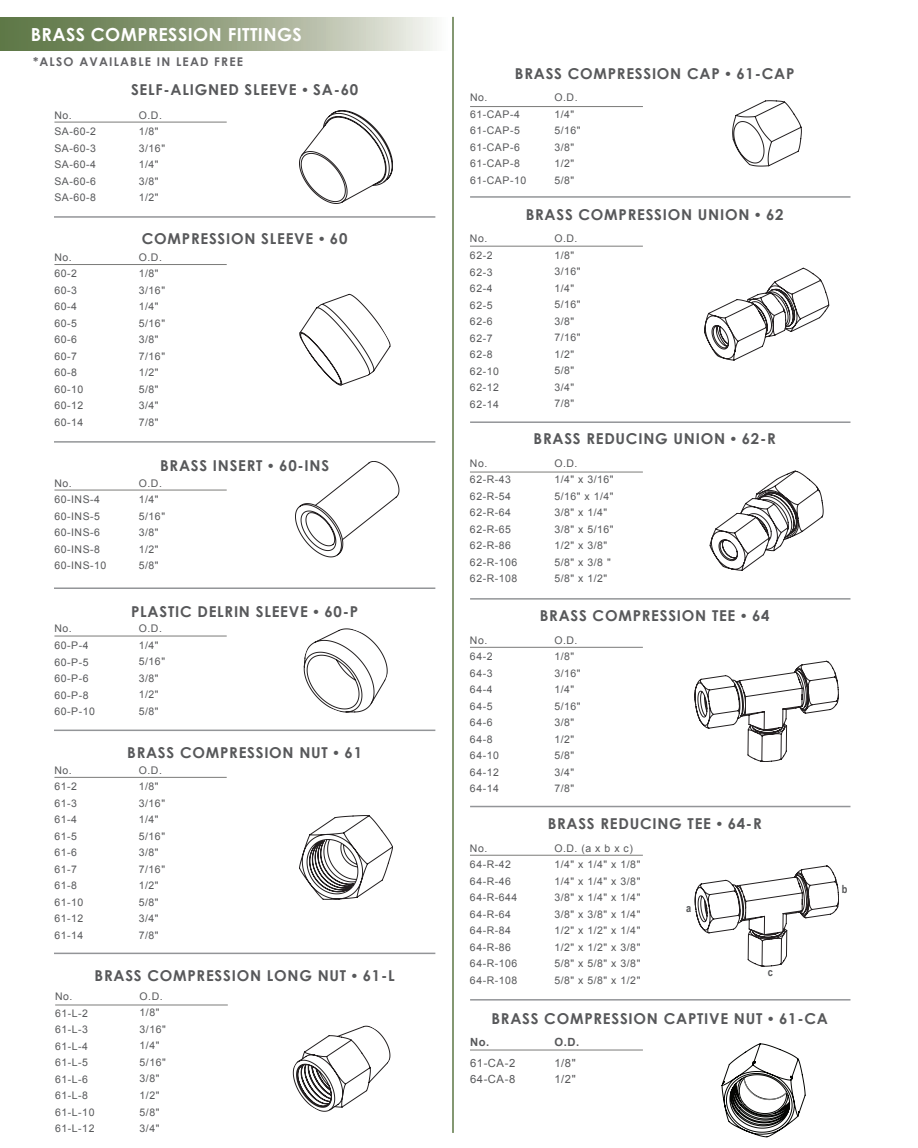
<style>
.page{position:relative;width:918px;height:1148px;background:#fff}
.page>*{position:absolute;margin:0;border:0;box-sizing:border-box;transform-origin:0 0}
.t1{font:700 18px "Century Gothic";letter-spacing:.02em;color:#fff}
.t2{font:700 15px "Century Gothic";letter-spacing:.05em;color:#57585a}
.t3{font:700 12px "Century Gothic";letter-spacing:.1em;color:#636366}
.t4{font:11.25px/16.5px "Arial";letter-spacing:.05em;color:#57585a}
.t5{font:700 11.25px "Arial";color:#57585a}
.t6{font:700 11.25px "Arial Narrow";color:#57585a}
.t7{font:10.5px/16.5px "Arial";letter-spacing:.05em;color:#57585a}
.s1{font-family:"Arial"}
</style>
<div class="page">
<hr style="left:452px;top:17px;width:2px;height:1115px;background:#5c7745">
<svg style="left:0;top:17px;width:435px;height:34px;background:#9ba88a"></svg>
<svg style="left:299px;top:110px;width:94px;height:94px"></svg>
<hr style="left:54px;top:122px;width:173px;height:1px;background:#7b7b79">
<hr style="left:55px;top:1004px;width:173px;height:1px;background:#7b7b79">
<hr style="left:54px;top:490px;width:173px;height:1px;background:#7b7b79">
<hr style="left:54px;top:636px;width:173px;height:1px;background:#7b7b79">
<hr style="left:54px;top:777px;width:173px;height:1px;background:#7b7b79">
<hr style="left:470px;top:106px;width:173px;height:1px;background:#7b7b79">
<hr style="left:54px;top:264px;width:173px;height:1px;background:#7b7b79">
<hr style="left:470px;top:246px;width:173px;height:1px;background:#7b7b79">
<hr style="left:470px;top:472px;width:173px;height:1px;background:#7b7b79">
<hr style="left:470px;top:647px;width:173px;height:1px;background:#7b7b79">
<hr style="left:470px;top:1049px;width:173px;height:1px;background:#7b7b79">
<hr style="left:470px;top:855px;width:173px;height:1px;background:#7b7b79">
<hr style="left:54px;top:216px;width:381px;height:2px;background:#939598">
<hr style="left:470px;top:196px;width:380px;height:2px;background:#939598">
<hr style="left:470px;top:421px;width:380px;height:2px;background:#939598">
<hr style="left:470px;top:598px;width:380px;height:1px;background:#939598">
<hr style="left:470px;top:805px;width:380px;height:2px;background:#939598">
<hr style="left:54px;top:441px;width:381px;height:1px;background:#939598">
<hr style="left:54px;top:587px;width:381px;height:2px;background:#939598">
<hr style="left:54px;top:729px;width:381px;height:2px;background:#939598">
<hr style="left:54px;top:952px;width:381px;height:2px;background:#939598">
<hr style="left:470px;top:999px;width:380px;height:1px;background:#939598">
<svg style="left:299px;top:293px;width:92px;height:93px"></svg>
<svg style="left:295px;top:461px;width:104px;height:96px"></svg>
<svg style="left:303px;top:628px;width:85px;height:84px"></svg>
<svg style="left:299px;top:815px;width:94px;height:84px"></svg>
<svg style="left:732px;top:100px;width:70px;height:67px"></svg>
<svg style="left:293px;top:1025px;width:98px;height:87px"></svg>
<svg style="left:704px;top:268px;width:125px;height:92px"></svg>
<svg style="left:710px;top:471px;width:114px;height:99px"></svg>
<svg style="left:695px;top:661px;width:144px;height:101px"></svg>
<svg style="left:695px;top:865px;width:144px;height:101px"></svg>
<svg style="left:721px;top:1043px;width:85px;height:94px"></svg>
<h1 class="t1" style="left:31px;top:20px;width:273px">BRASS COMPRESSION FITTINGS</h1>
<p class="t3" style="left:33px;top:53px;width:212px">*ALSO AVAILABLE IN LEAD FREE</p>
<p class="t7" style="left:54px;top:107px;width:43px">No.<br>SA-60-2<br>SA-60-3<br>SA-60-4<br>SA-60-6<br>SA-60-8</p>
<p class="t7" style="left:54px;top:249px;width:30px">No.<br>60-2<br>60-3<br>60-4<br>60-5<br>60-6<br>60-7<br>60-8<br>60-10<br>60-12<br>60-14</p>
<p class="t7" style="left:54px;top:475px;width:54px">No.<br>60-INS-4<br>60-INS-5<br>60-INS-6<br>60-INS-8<br>60-INS-10</p>
<p class="t7" style="left:54px;top:620px;width:42px">No.<br>60-P-4<br>60-P-5<br>60-P-6<br>60-P-8<br>60-P-10</p>
<p class="t7" style="left:54px;top:762px;width:30px">No.<br>61-2<br>61-3<br>61-4<br>61-5<br>61-6<br>61-7<br>61-8<br>61-10<br>61-12<br>61-14</p>
<h2 class="t2" style="left:131px;top:78px;width:229px">SELF-ALIGNED SLEEVE <span class="s1">•</span> SA-60</h2>
<p class="t7" style="left:139px;top:107px;width:28px">O.D.<br>1/8"<br>3/16"<br>1/4"<br>3/8"<br>1/2"</p>
<h2 class="t2" style="left:142px;top:227px;width:207px">COMPRESSION SLEEVE <span class="s1">•</span> 60</h2>
<p class="t7" style="left:139px;top:249px;width:28px">O.D.<br>1/8"<br>3/16"<br>1/4"<br>5/16"<br>3/8"<br>7/16"<br>1/2"<br>5/8"<br>3/4"<br>7/8"</p>
<h2 class="t2" style="left:160px;top:454px;width:171px">BRASS INSERT <span class="s1">•</span> 60-INS</h2>
<p class="t7" style="left:139px;top:474px;width:28px">O.D.<br>1/4"<br>5/16"<br>3/8"<br>1/2"<br>5/8"</p>
<h2 class="t2" style="left:131px;top:600px;width:229px">PLASTIC DELRIN SLEEVE <span class="s1">•</span> 60-P</h2>
<p class="t7" style="left:139px;top:620px;width:28px">O.D.<br>1/4"<br>5/16"<br>3/8"<br>1/2"<br>5/8"</p>
<h2 class="t2" style="left:127px;top:741px;width:236px">BRASS COMPRESSION NUT <span class="s1">•</span> 61</h2>
<p class="t7" style="left:139px;top:762px;width:28px">O.D.<br>1/8"<br>3/16"<br>1/4"<br>5/16"<br>3/8"<br>7/16"<br>1/2"<br>5/8"<br>3/4"<br>7/8"</p>
<h2 class="t2" style="left:95px;top:964px;width:302px">BRASS COMPRESSION LONG NUT <span class="s1">•</span> 61-L</h2>
<p class="t7" style="left:55px;top:988px;width:41px">No.<br>61-L-2<br>61-L-3<br>61-L-4<br>61-L-5<br>61-L-6<br>61-L-8<br>61-L-10<br>61-L-12</p>
<p class="t7" style="left:140px;top:988px;width:28px">O.D.<br>1/8"<br>3/16"<br>1/4"<br>5/16"<br>3/8"<br>1/2"<br>5/8"<br>3/4"</p>
<h2 class="t2" style="left:515px;top:63px;width:281px">BRASS COMPRESSION CAP <span class="s1">•</span> 61-CAP</h2>
<p class="t7" style="left:470px;top:90px;width:58px">No.<br>61-CAP-4<br>61-CAP-5<br>61-CAP-6<br>61-CAP-8<br>61-CAP-10</p>
<p class="t7" style="left:554px;top:90px;width:28px">O.D.<br>1/4"<br>5/16"<br>3/8"<br>1/2"<br>5/8"</p>
<p class="t7" style="left:470px;top:231px;width:30px">No.<br>62-2<br>62-3<br>62-4<br>62-5<br>62-6<br>62-7<br>62-8<br>62-10<br>62-12<br>62-14</p>
<h2 class="t2" style="left:526px;top:203px;width:259px">BRASS COMPRESSION UNION <span class="s1">•</span> 62</h2>
<p class="t7" style="left:554px;top:231px;width:28px">O.D.<br>1/8"<br>3/16"<br>1/4"<br>5/16"<br>3/8"<br>7/16"<br>1/2"<br>5/8"<br>3/4"<br>7/8"</p>
<p class="t7" style="left:470px;top:455px;width:49px">No.<br>62-R-43<br>62-R-54<br>62-R-64<br>62-R-65<br>62-R-86<br>62-R-106<br>62-R-108</p>
<h2 class="t2" style="left:534px;top:427px;width:244px">BRASS REDUCING UNION <span class="s1">•</span> 62-R</h2>
<p class="t7" style="left:554px;top:455px;width:61px">O.D.<br>1/4" x 3/16"<br>5/16" x 1/4"<br>3/8" x 1/4"<br>3/8" x 5/16"<br>1/2" x 3/8"<br>5/8" x 3/8 "<br>5/8" x 1/2"</p>
<p class="t7" style="left:470px;top:631px;width:30px">No.<br>64-2<br>64-3<br>64-4<br>64-5<br>64-6<br>64-8<br>64-10<br>64-12<br>64-14</p>
<p class="t7" style="left:470px;top:840px;width:49px">No.<br>64-R-42<br>64-R-46<br>64-R-644<br>64-R-64<br>64-R-84<br>64-R-86<br>64-R-106<br>64-R-108</p>
<h2 class="t2" style="left:540px;top:604px;width:231px">BRASS COMPRESSION TEE <span class="s1">•</span> 64</h2>
<p class="t7" style="left:554px;top:631px;width:28px">O.D.<br>1/8"<br>3/16"<br>1/4"<br>5/16"<br>3/8"<br>1/2"<br>5/8"<br>3/4"<br>7/8"</p>
<h2 class="t2" style="left:548px;top:811px;width:216px">BRASS REDUCING TEE <span class="s1">•</span> 64-R</h2>
<p class="t7" style="left:554px;top:840px;width:88px">O.D. (a x b x c)<br>1/4" x 1/4" x 1/8"<br>1/4" x 1/4" x 3/8"<br>3/8" x 1/4" x 1/4"<br>3/8" x 3/8" x 1/4"<br>1/2" x 1/2" x 1/4"<br>1/2" x 1/2" x 3/8"<br>5/8" x 5/8" x 3/8"<br>5/8" x 5/8" x 1/2"</p>
<p class="t6" style="left:686px;top:899px;width:7px">a</p>
<p class="t6" style="left:768px;top:963px;width:7px">c</p>
<h2 class="t2" style="left:492px;top:1007px;width:338px">BRASS COMPRESSION CAPTIVE NUT <span class="s1">•</span> 61-CA</h2>
<p class="t5" style="left:470px;top:1034px;width:21px">No.</p>
<p class="t4" style="left:470px;top:1054px;width:47px">61-CA-2<br>64-CA-8</p>
<p class="t5" style="left:554px;top:1034px;width:26px">O.D.</p>
<p class="t4" style="left:554px;top:1054px;width:23px">1/8"<br>1/2"</p>
<p class="t6" style="left:842px;top:880px;width:7px">b</p>
</div>
